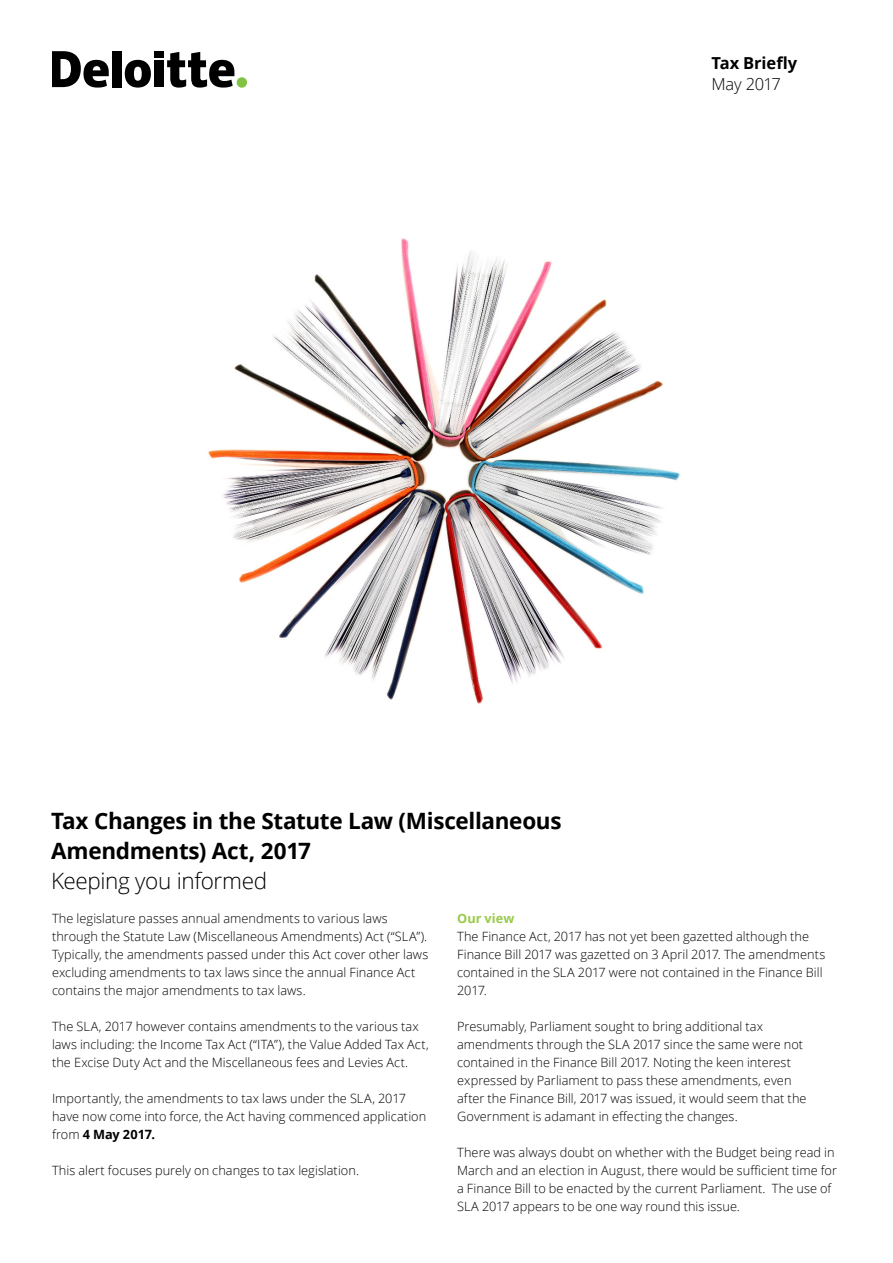
<style>
.page{position:relative;width:893px;height:1263px;background:#fff}
.page>*{position:absolute;margin:0;border:0;box-sizing:border-box;transform-origin:0 0}
.t1{font:700 22.5px/30px "Open Sans";letter-spacing:-.015em;color:#000}
.t2{font:300 22.5px "Open Sans";letter-spacing:-.015em;color:#000}
.t3{font:700 16.5px "Open Sans";letter-spacing:-.005em;color:#000}
.t4{font:300 16.5px "Open Sans";letter-spacing:-.025em;color:#000}
.t5{font:300 12.75px/18px "Open Sans";letter-spacing:.005em;color:#000}
.t6{font:700 12.75px "Open Sans";letter-spacing:.005em;color:#99ca49}
.s1{font-weight:700}
</style>
<div class="page">
<img style="left:208px;top:238px;width:472px;height:466px">
<div style="left:237px;top:77px;width:10px;height:11px;background:#80c342;border-radius:50%"></div>
<div style="left:112px;top:51px;width:9px;height:36px;background:#000"></div>
<svg style="left:125px;top:60px;width:26px;height:28px"></svg>
<div style="left:154px;top:60px;width:10px;height:27px;background:#000"></div>
<div style="left:154px;top:51px;width:10px;height:6px;background:#000"></div>
<svg style="left:167px;top:52px;width:67px;height:36px"></svg>
<svg style="left:53px;top:51px;width:56px;height:37px"></svg>
<p class="t3" style="left:711px;top:51px;width:87px">Tax Briefly</p>
<p class="t4" style="left:711px;top:73px;width:71px">May 2017</p>
<h1 class="t1" style="left:51px;top:806px;width:512px">Tax Changes in the Statute Law (Miscellaneous<br>Amendments) Act, 2017</h1>
<h1 class="t2" style="left:51px;top:866px;width:218px">Keeping you informed</h1>
<p class="t5" style="left:52px;top:909px;width:378px">The legislature passes annual amendments to various laws through the Statute Law (Miscellaneous Amendments) Act (“SLA”).<br>Typically, the amendments passed under this Act cover other laws excluding amendments to tax laws since the annual Finance Act contains the major amendments to tax laws.</p>
<p class="t5" style="left:52px;top:1017px;width:378px">The SLA, 2017 however contains amendments to the various tax laws including: the Income Tax Act (“ITA”), the Value Added Tax Act, the Excise Duty Act and the Miscellaneous fees and Levies Act.</p>
<p class="t5" style="left:52px;top:1089px;width:376px">Importantly, the amendments to tax laws under the SLA, 2017 have now come into force, the Act having commenced application from <span class="s1">4 May 2017.</span></p>
<p class="t5" style="left:52px;top:1161px;width:308px">This alert focuses purely on changes to tax legislation.</p>
<p class="t6" style="left:457px;top:909px;width:59px">Our view</p>
<p class="t5" style="left:457px;top:927px;width:370px">The Finance Act, 2017 has not yet been gazetted although the Finance Bill 2017 was gazetted on 3 April 2017. The amendments contained in the SLA 2017 were not contained in the Finance Bill 2017.</p>
<p class="t5" style="left:457px;top:1017px;width:351px">Presumably, Parliament sought to bring additional tax amendments through the SLA 2017 since the same were not contained in the Finance Bill 2017. Noting the keen interest expressed by Parliament to pass these amendments, even after the Finance Bill, 2017 was issued, it would seem that the Government is adamant in effecting the changes.</p>
<p class="t5" style="left:457px;top:1143px;width:381px">There was always doubt on whether with the Budget being read in March and an election in August, there would be sufficient time for a Finance Bill to be enacted by the current Parliament. The use of SLA 2017 appears to be one way round this issue.</p>
</div>
